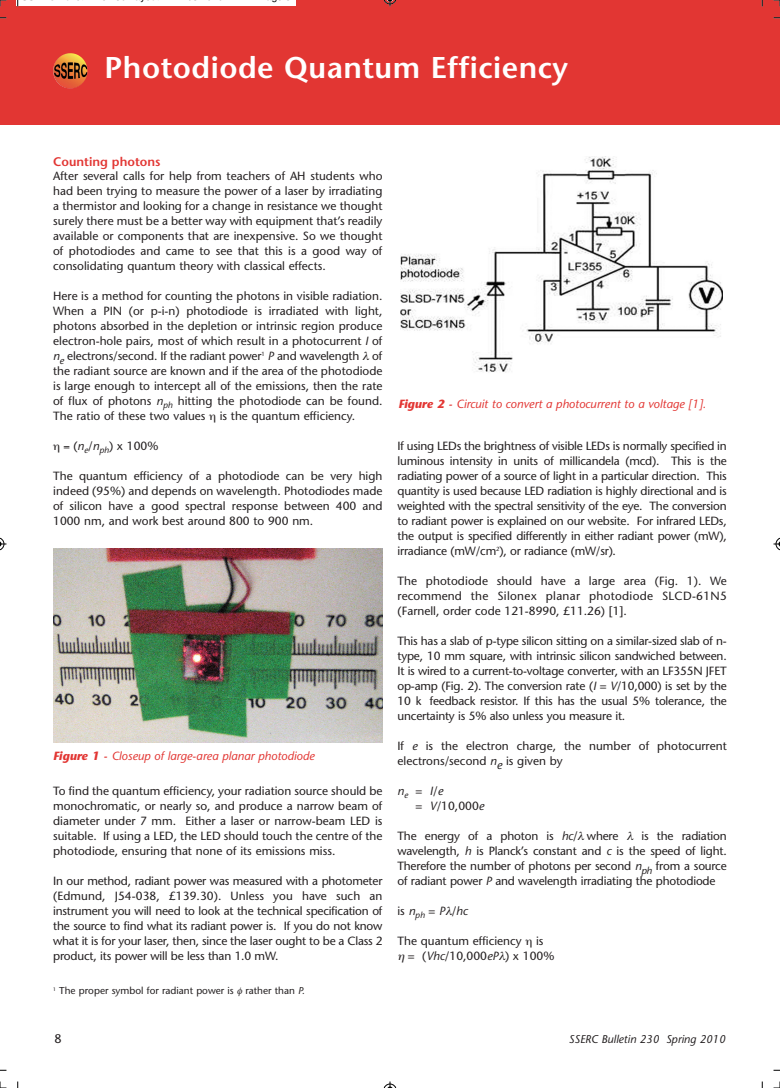
<style>
.page{position:relative;width:780px;height:1088px;background:#fff}
.page>*{position:absolute;margin:0;border:0;box-sizing:border-box;transform-origin:0 0}
.t1{font:600 30px "Stone Sans";letter-spacing:.015em;color:#fff}
.t2{font:600 12.5px "Stone Sans";color:#e23633}
.t3{font:12.5px "Stone Sans";color:#231f20}
.t4{font:11.88px/15px "Stone Sans";color:#231f20;text-align:justify}
.t5{font:italic 11.88px "Stone Sans";color:#e23633}
.t6{font:italic 11.25px "Stone Sans";color:#231f20}
.t7{font:10px "Stone Sans";color:#231f20}
.s1{font-style:italic}
.s2{font-weight:700}
</style>
<div class="page">
<div style="left:0;top:0;width:780px;height:124px;background:#e23633"></div>
<img style="left:77px;top:58px;width:10px;height:29px">
<img style="left:53px;top:548px;width:330px;height:194px">
<img style="left:400px;top:157px;width:322px;height:216px">
<div style="left:16px;top:0;width:280px;height:5px;background:#fff"></div>
<svg style="left:17px;top:0;width:2px;height:6px"></svg>
<svg style="left:0;top:17px;width:6px;height:2px"></svg>
<svg style="left:761px;top:0;width:2px;height:6px"></svg>
<svg style="left:773px;top:17px;width:7px;height:2px"></svg>
<svg style="left:17px;top:1081px;width:2px;height:7px"></svg>
<svg style="left:761px;top:1081px;width:2px;height:7px"></svg>
<svg style="left:773px;top:0;width:7px;height:6px"></svg>
<svg style="left:0;top:1081px;width:6px;height:7px"></svg>
<svg style="left:773px;top:1081px;width:7px;height:7px"></svg>
<svg style="left:383px;top:0;width:13px;height:6px"></svg>
<svg style="left:383px;top:1081px;width:13px;height:7px"></svg>
<svg style="left:0;top:537px;width:6px;height:14px"></svg>
<svg style="left:773px;top:537px;width:7px;height:14px"></svg>
<h1 class="t1" style="left:105px;top:56px;width:465px">Photodiode Quantum Efficiency</h1>
<p class="t2" style="left:53px;top:156px;width:109px">Counting photons</p>
<p class="t4" style="left:53px;top:170px;width:331px">After several calls for help from teachers of AH students who had been trying to measure the power of a laser by irradiating a thermistor and looking for a change in resistance we thought surely there must be a better way with equipment that’s readily available or components that are inexpensive. So we thought of photodiodes and came to see that this is a good way of consolidating quantum theory with classical effects.</p>
<p class="t4" style="left:53px;top:290px;width:331px">Here is a method for counting the photons in visible radiation.<br>When a PIN (or p-i-n) photodiode is irradiated with light, photons absorbed in the depletion or intrinsic region produce electron-hole pairs, most of which result in a photocurrent <span class="s1">I</span> of <span class="s1">n</span><sub>e</sub> electrons/second. If the radiant power<sup>1</sup> <span class="s1">P</span> and wavelength of the radiant source are known and if the area of the photodiode is large enough to intercept all of the emissions, then the rate of flux of photons <span class="s1">n</span><sub>ph</sub> hitting the photodiode can be found.<br>The ratio of these two values is the quantum efficiency.</p>
<p class="t4" style="left:73px;top:440px;width:86px">(<span class="s1">n</span><sub>e</sub>/<span class="s1">n</span><sub>ph</sub>) x 100%</p>
<p class="t4" style="left:53px;top:470px;width:331px">The quantum efficiency of a photodiode can be very high indeed (95%) and depends on wavelength. Photodiodes made of silicon have a good spectral response between 400 and 1000 nm, and work best around 800 to 900 nm.</p>
<p class="t5" style="left:53px;top:752px;width:263px"><span class="s2">Figure 1 -</span> Closeup of large-area planar photodiode</p>
<p class="t4" style="left:53px;top:785px;width:331px">To find the quantum efficiency, your radiation source should be monochromatic, or nearly so, and produce a narrow beam of diameter under 7 mm. Either a laser or narrow-beam LED is suitable. If using a LED, the LED should touch the centre of the photodiode, ensuring that none of its emissions miss.</p>
<p class="t4" style="left:53px;top:875px;width:331px">In our method, radiant power was measured with a photometer (Edmund, J54-038, £139.30). Unless you have such an instrument you will need to look at the technical specification of the source to find what its radiant power is. If you do not know what it is for your laser, then, since the laser ought to be a Class 2 product, its power will be less than 1.0 mW.</p>
<p class="t7" style="left:53px;top:987px;width:253px"><sup>1</sup> The proper symbol for radiant power is rather than <span class="s1">P.</span></p>
<p class="t5" style="left:398px;top:399px;width:309px"><span class="s2">Figure 2 -</span> Circuit to convert a photocurrent to a voltage [1].</p>
<p class="t4" style="left:397px;top:440px;width:331px">If using LEDs the brightness of visible LEDs is normally specified in luminous intensity in units of millicandela (mcd). This is the radiating power of a source of light in a particular direction. This quantity is used because LED radiation is highly directional and is weighted with the spectral sensitivity of the eye. The conversion to radiant power is explained on our website. For infrared LEDs, the output is specified differently in either radiant power (mW), irradiance (mW/cm<sup>2</sup>), or radiance (mW/sr).</p>
<p class="t4" style="left:397px;top:575px;width:331px">The photodiode should have a large area (Fig. 1). We recommend the Silonex planar photodiode SLCD-61N5 (Farnell, order code 121-8990, £11.26) [1].</p>
<p class="t4" style="left:397px;top:635px;width:331px">This has a slab of p-type silicon sitting on a similar-sized slab of n&shy;type, 10 mm square, with intrinsic silicon sandwiched between.<br>It is wired to a current-to-voltage converter, with an LF355N JFET op-amp (Fig. 2). The conversion rate (<span class="s1">I</span> = <span class="s1">V</span>/10,000) is set by the 10 k feedback resistor. If this has the usual 5% tolerance, the uncertainty is 5% also unless you measure it.</p>
<p class="t4" style="left:397px;top:740px;width:331px">If <span class="s1">e</span> is the electron charge, the number of photocurrent electrons/second <span class="s1">ne</span> is given by</p>
<p class="t4" style="left:415px;top:785px;width:70px;text-indent:-18px"><span class="s1">n</span><sub>e</sub> = <span class="s1">I</span>/<span class="s1">e<br></span>= <span class="s1">V</span>/10,000<span class="s1">e</span></p>
<p class="t4" style="left:397px;top:830px;width:222px">The energy of a photon is <span class="s1">hc</span>/ where</p>
<p class="t4" style="left:397px;top:830px;width:331px;text-indent:244px">is the radiation wavelength, <span class="s1">h</span> is Planck’s constant and <span class="s1">c</span> is the speed of light.<br>Therefore the number of photons per second <span class="s1">n</span><sub>ph</sub> from a source of radiant power <span class="s1">P</span> and wavelength irradiating the photodiode</p>
<p class="t4" style="left:397px;top:905px;width:72px">is <span class="s1">n</span><sub>ph</sub> = <span class="s1">P</span> /<span class="s1">hc</span></p>
<p class="t4" style="left:408px;top:935px;width:148px;text-indent:-10px">The quantum efficiency is<br>= (<span class="s1">Vhc</span>/10,000<span class="s1">eP</span> ) x 100%</p>
<p class="t3" style="left:54px;top:1034px;width:9px">8</p>
<p class="t6" style="left:568px;top:1035px;width:158px">SSERC Bulletin 230 Spring 2010</p>
</div>
